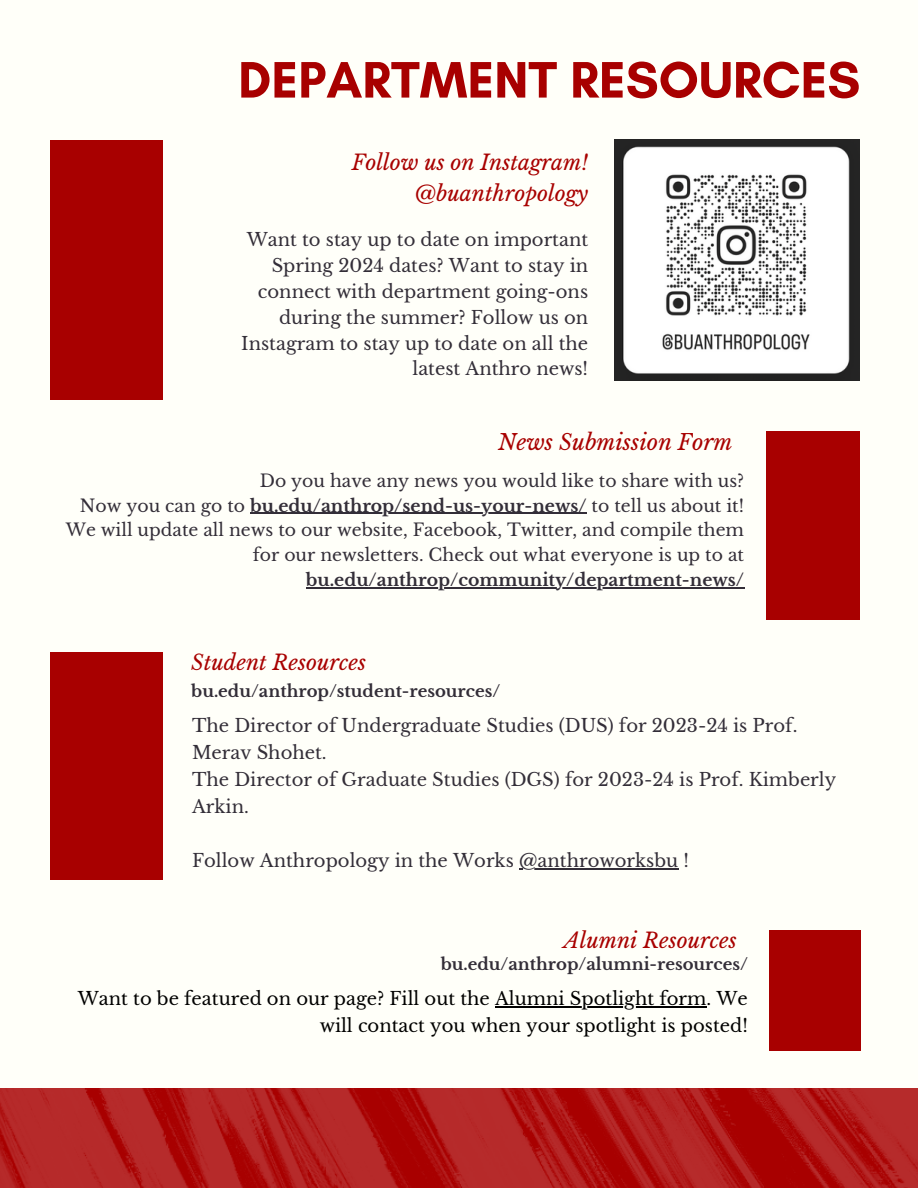
<style>
.page{position:relative;width:918px;height:1188px;background:#fffff9}
.page>*{position:absolute;margin:0;border:0;box-sizing:border-box;transform-origin:0 0}
.t1{font:700 52.2px "Glacial Indifference";color:#a80000}
.t2{font:italic 21.75px "Libre Baskerville";color:#a80000}
.t3{font:italic 21px/31.5px "Libre Baskerville";color:#a80000;text-align:right}
.t4{font:18px/25.8px "Libre Baskerville";color:#332e38}
.t5{font:18px/27px "Libre Baskerville";color:#000;text-align:right}
.t6{font:17.25px "Libre Baskerville";color:#332e38}
.t7{font:700 17.25px "Libre Baskerville";color:#332e38}
.t8{font:700 16.5px "Libre Baskerville";color:#332e38}
.s1{font-weight:400}
</style>
<div class="page">
<div style="left:50px;top:140px;width:113px;height:260px;background:#a80000"></div>
<img style="left:615px;top:140px;width:245px;height:241px">
<div style="left:767px;top:431px;width:93px;height:189px;background:#a80000"></div>
<hr style="left:250px;top:513px;width:337px;height:1px;background:#332e38">
<hr style="left:306px;top:587px;width:438px;height:1px;background:#332e38">
<div style="left:50px;top:652px;width:113px;height:227px;background:#a80000"></div>
<hr style="left:519px;top:869px;width:159px;height:1px;background:#332e38">
<div style="left:770px;top:930px;width:91px;height:121px;background:#a80000"></div>
<hr style="left:495px;top:1006px;width:212px;height:1px;background:#000">
<img style="left:0;top:1088px;width:918px;height:100px">
<h1 class="t1" style="left:238px;top:48px;width:624px">DEPARTMENT RESOURCES</h1>
<p class="t3" style="left:352px;top:147px;width:238px">Follow us on Instagram! @buanthropology</p>
<p class="t4" style="left:241px;top:227px;width:348px;text-align:right">Want to stay up to date on important<br>Spring 2024 dates? Want to stay in connect with department going-ons during the summer? Follow us on<br>Instagram to stay up to date on all the latest Anthro news!</p>
<h2 class="t2" style="left:498px;top:429px;width:236px">News Submission Form</h2>
<p class="t6" style="left:260px;top:470px;width:486px">Do you have any news you would like to share with us?</p>
<p class="t7" style="left:80px;top:495px;width:666px"><span class="s1">Now you can go to</span> bu.edu/anthrop/send-us-your-news/ <span class="s1">to tell us about it!</span></p>
<p class="t6" style="left:66px;top:520px;width:680px">We will update all news to our website, Facebook, Twitter, and compile them</p>
<h2 class="t6" style="left:253px;top:544px;width:493px">for our newsletters. Check out what everyone is up to at</h2>
<h3 class="t7" style="left:306px;top:569px;width:440px">bu.edu/anthrop/community/department-news/</h3>
<p class="t3" style="left:191px;top:647px;width:176px">Student Resources</p>
<p class="t8" style="left:191px;top:681px;width:311px">bu.edu/anthrop/student-resources/</p>
<p class="t4" style="left:192px;top:713px;width:607px;line-height:27px">The Director of Undergraduate Studies (DUS) for 2023-24 is Prof.<br>Merav Shohet.</p>
<h2 class="t4" style="left:192px;top:767px;width:646px;line-height:27px">The Director of Graduate Studies (DGS) for 2023-24 is Prof. Kimberly<br>Arkin.</h2>
<h3 class="t4" style="left:192px;top:848px;width:499px">Follow Anthropology in the Works @anthroworksbu !</h3>
<p class="t3" style="left:564px;top:925px;width:174px">Alumni Resources</p>
<p class="t8" style="left:441px;top:954px;width:309px">bu.edu/anthrop/alumni-resources/</p>
<p class="t5" style="left:78px;top:985px;width:672px">Want to be featured on our page? Fill out the Alumni Spotlight form. We will contact you when your spotlight is posted!</p>
</div>
